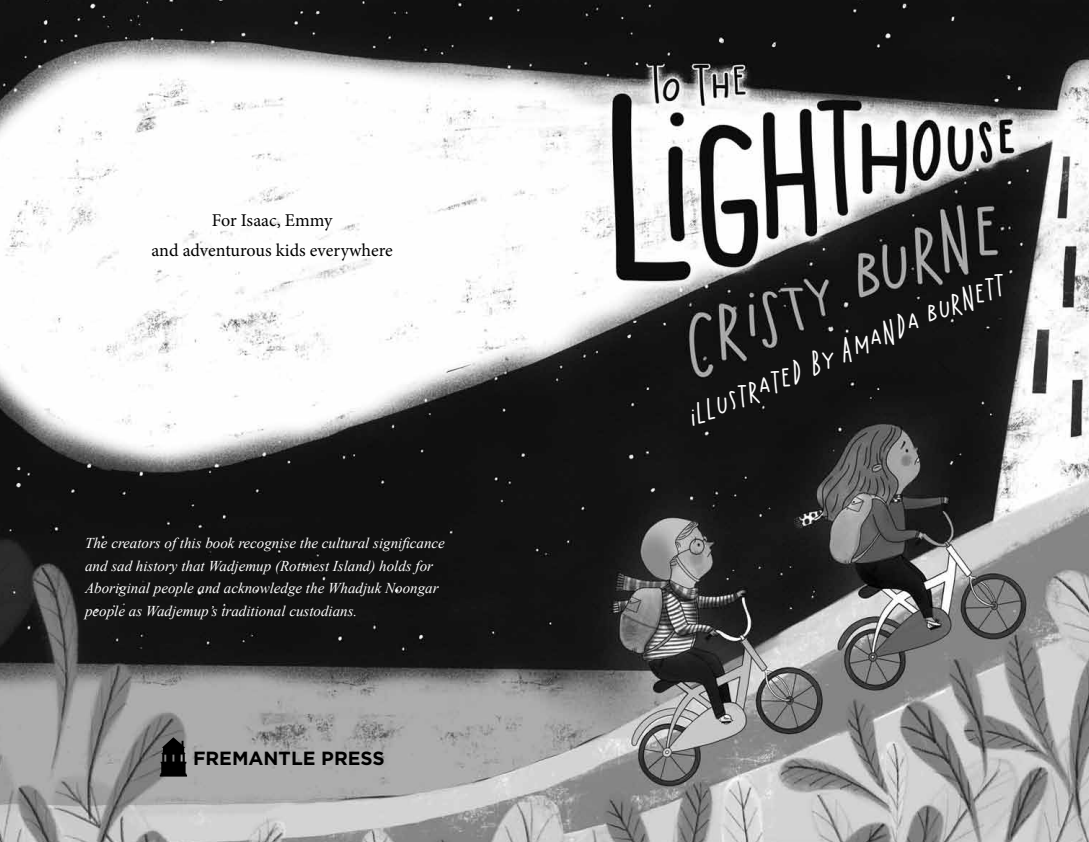
<style>
.page{position:relative;width:1089px;height:842px;background:#fff}
.page>*{position:absolute;margin:0;border:0;box-sizing:border-box;transform-origin:0 0}
.t1{font:42px "Kermel";color:#fff}
.t2{font:700 19.05px "Gotham";color:#000}
.t3{font:18px/30px "Minion Pro";letter-spacing:-.005em;color:#000;text-align:center}
.t4{font:italic 15px/22.5px "Times New Roman";color:#fff}
</style>
<div class="page">
<img style="left:0;top:0;width:1089px;height:842px">
<svg style="left:160px;top:737px;width:27px;height:40px"></svg>
<p class="t3" style="left:152px;top:205px;width:243px">For Isaac, Emmy<br>and adventurous kids everywhere</p>
<p class="t4" style="left:85px;top:532px;width:361px">The creators of this book recognise the cultural significance and sad history that Wadjemup (Rottnest Island) holds for Aboriginal people and acknowledge the Whadjuk Noongar people as Wadjemup’s traditional custodians.</p>
<p class="t2" style="left:193px;top:745px;width:193px">FREMANTLE PRESS</p>
<h1 class="t1" style="left:687px;top:335px;width:320px;rotate:-2deg">illustrated by Amanda Burnett</h1>
</div>
